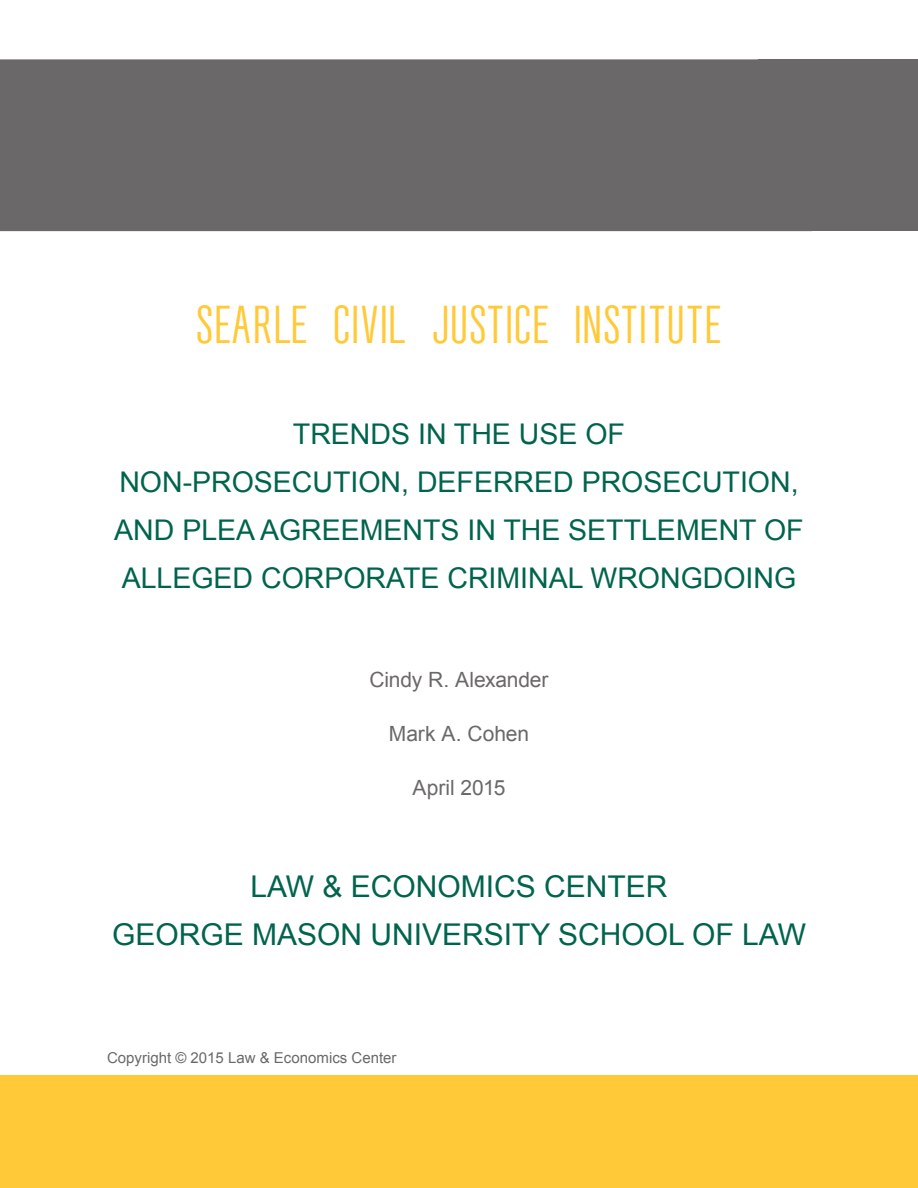
<style>
.page{position:relative;width:918px;height:1188px;background:#fff}
.page>*{position:absolute;margin:0;border:0;box-sizing:border-box;transform-origin:0 0}
.t1{font:45px "Wearetrippin Short";color:#ffc938}
.t2{font:30px "Arial";color:#00644d}
.t3{font:28.5px/48px "Arial";color:#00644d}
.Body_Text{font:21px "Arial";letter-spacing:-.005em;color:#6b6869}
.t4{font:15px "Arial";color:#6b6869}
</style>
<div class="page">
<div style="left:0;top:1075px;width:918px;height:113px;background:#ffc938"></div>
<div style="left:0;top:59px;width:758px;height:172px;background:#6b6869"></div>
<div style="left:758px;top:59px;width:160px;height:172px;background:#6b6869"></div>
<p class="t1" style="left:195px;top:295px;width:529px">SEARLE CIVIL JUSTICE INSTITUTE</p>
<p class="t3" style="left:293px;top:410px;width:334px">TRENDS IN THE USE OF</p>
<p class="t3" style="left:114px;top:458px;width:691px">NON-PROSECUTION, DEFERRED PROSECUTION,<br>AND PLEA AGREEMENTS IN THE SETTLEMENT OF<br>ALLEGED CORPORATE CRIMINAL WRONGDOING</p>
<p class="Body_Text" style="left:369px;top:666px;width:181px">Cindy R. Alexander</p>
<p class="Body_Text" style="left:389px;top:720px;width:142px">Mark A. Cohen</p>
<p class="Body_Text" style="left:413px;top:774px;width:94px">April 2015</p>
<p class="t2" style="left:250px;top:866px;width:419px">LAW &amp; ECONOMICS CENTER</p>
<p class="t2" style="left:112px;top:914px;width:696px">GEORGE MASON UNIVERSITY SCHOOL OF LAW</p>
<p class="t4" style="left:107px;top:1048px;width:291px">Copyright © 2015 Law &amp; Economics Center</p>
</div>
